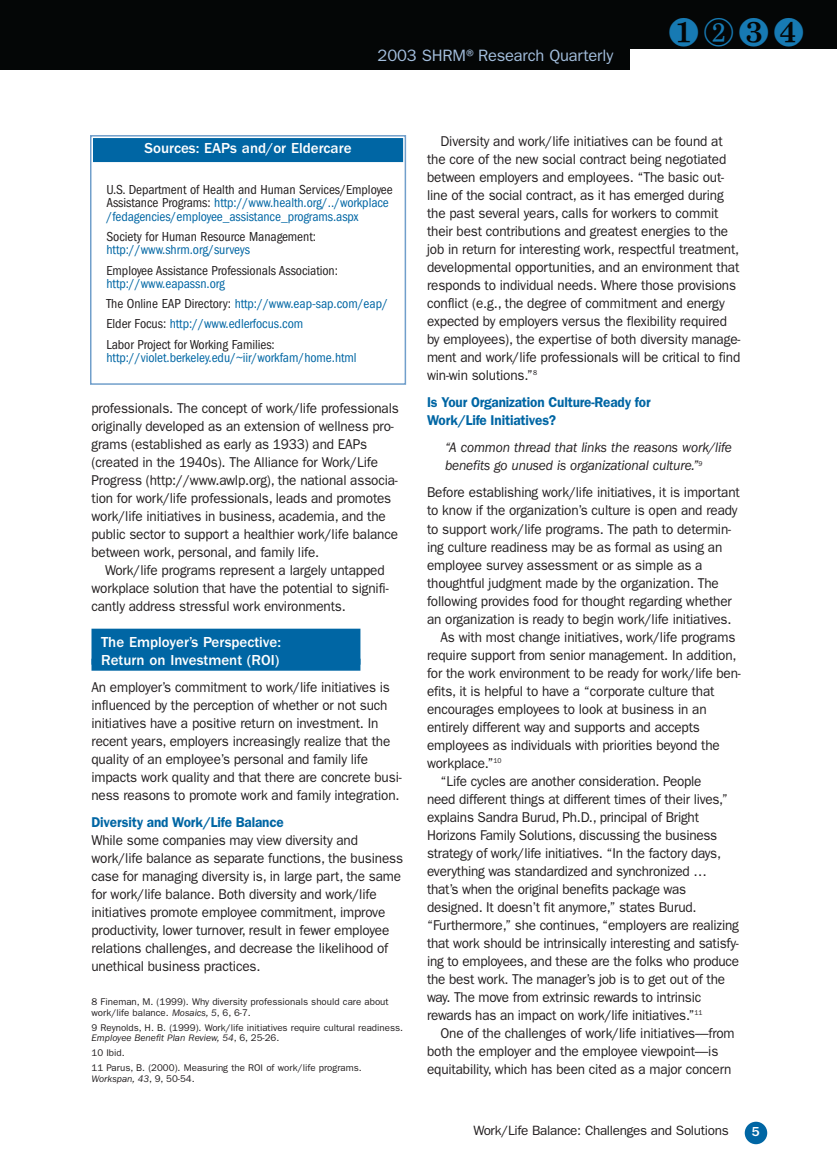
<style>
.page{position:relative;width:837px;height:1175px;background:#fff}
.page>*{position:absolute;margin:0;border:0;box-sizing:border-box;transform-origin:0 0}
.t1{font:39.75px "Monotype Sorts";color:#177ab3}
.t2{font:16.5px "Franklin Gothic";letter-spacing:-.01em;color:#a3bedd}
.t3{font:500 15px/18px "Franklin Gothic";color:#fff}
.t4{font:14.25px/18px "Franklin Gothic";letter-spacing:-.01em;color:#231f20;scale:.95 1}
.t5{font:italic 14.25px/18px "Franklin Gothic";letter-spacing:-.01em;color:#231f20;scale:.95 1}
.t6{font:600 14.25px/18px "Franklin Gothic";letter-spacing:-.01em;color:#0066a4;scale:.95 1}
.t7{font:condensed 13.5px/20.2px "Franklin Gothic";letter-spacing:-.005em;color:#0066a4}
.t8{font:condensed 13.5px "Franklin Gothic";letter-spacing:-.005em;color:#231f20}
.t9{font:13.5px "Franklin Gothic";letter-spacing:-.025em;color:#231f20}
.t10{font:500 13.5px "Franklin Gothic";color:#fff}
.t11{font:9.75px/10.5px "Franklin Gothic";color:#231f20}
.t12{font:italic 9.75px "Franklin Gothic";color:#231f20}
.s1{color:#231f20}
.s2{font-style:italic}
.s3{font-style:normal}
</style>
<div class="page">
<div style="left:0;top:0;width:630px;height:70px;background:#040606"></div>
<div style="left:0;top:0;width:837px;height:49px;background:#040606"></div>
<div style="left:745px;top:1121px;width:22px;height:23px;background:#0066a4;border-radius:50%"></div>
<div style="left:92px;top:628px;width:268px;height:36px;background:#0066a4"></div>
<div style="left:92px;top:658px;width:268px;height:12px;background:#0066a4"></div>
<div style="left:93px;top:138px;width:310px;height:24px;background:#0066a4"></div>
<div style="left:90px;top:135px;width:316px;height:250px;border:2px solid #719fcb"></div>
<p class="t2" style="left:378px;top:50px;width:237px">2003 SHRM®Research Quarterly</p>
<h1 class="t1" style="left:668px;top:14px;width:138px">❶②❸❹</h1>
<p class="t3" style="left:145px;top:140px;width:208px">Sources: EAPs and/or Eldercare</p>
<p class="t7" style="left:106px;top:183px;width:288px;line-height:13.5px"><span class="s1">U.S. Department of Health and Human Services/Employee<br>Assistance Programs:</span> http://www.health.org/../workplace /fedagencies/employee_assistance_programs.aspx</p>
<p class="t8" style="left:106px;top:232px;width:211px">Society for Human Resource Management:</p>
<p class="t7" style="left:106px;top:241px;width:145px">http://www.shrm.org/surveys</p>
<p class="t8" style="left:106px;top:265px;width:233px">Employee Assistance Professionals Association:</p>
<p class="t7" style="left:106px;top:274px;width:283px">http://www.eapassn.org<br><span class="s1">The Online EAP Directory:</span> http://www.eap-sap.com/eap/ <span class="s1">Elder Focus:</span> http://www.edlerfocus.com<br><span class="s1">Labor Project for Working Families:</span></p>
<p class="t7" style="left:106px;top:348px;width:252px">http://violet.berkeley.edu/~iir/workfam/home.html</p>
<p class="t4" style="left:92px;top:400px;width:325px">professionals. The concept of work/life professionals originally developed as an extension of wellness pro&shy;grams (established as early as 1933) and EAPs (created in the 1940s). The Alliance for Work/Life Progress (http://www.awlp.org), the national associa&shy;tion for work/life professionals, leads and promotes work/life initiatives in business, academia, and the public sector to support a healthier work/life balance between work, personal, and family life.</p>
<p class="t4" style="left:92px;top:562px;width:314px;text-indent:14px">Work/life programs represent a largely untapped workplace solution that have the potential to signifi&shy;cantly address stressful work environments.</p>
<p class="t3" style="left:101px;top:634px;width:182px">The Employer’s Perspective:<br>Return on Investment (ROI)</p>
<p class="t4" style="left:92px;top:679px;width:328px">An employer’s commitment to work/life initiatives is influenced by the perception of whether or not such initiatives have a positive return on investment. In recent years, employers increasingly realize that the quality of an employee’s personal and family life impacts work quality and that there are concrete busi&shy;ness reasons to promote work and family integration.</p>
<p class="t6" style="left:92px;top:814px;width:204px">Diversity and Work/Life Balance</p>
<p class="t4" style="left:92px;top:832px;width:330px">While some companies may view diversity and work/life balance as separate functions, the business case for managing diversity is, in large part, the same for work/life balance. Both diversity and work/life initiatives promote employee commitment, improve productivity, lower turnover, result in fewer employee relations challenges, and decrease the likelihood of unethical business practices.</p>
<p class="t11" style="left:92px;top:997px;width:299px">8 Fineman, M. (1999). Why diversity professionals should care about work/life balance. <span class="s2">Mosaics, 5</span>, 6, 6-7.</p>
<p class="t11" style="left:91px;top:1023px;width:313px">9 Reynolds, H. B. (1999). Work/life initiatives require cultural readiness.<br><span class="s2">Employee Benefit Plan Review, 54</span>, 6, 25-26.</p>
<p class="t11" style="left:92px;top:1046px;width:272px;line-height:15px">10 Ibid.<br>11 Parus, B. (2000). Measuring the ROI of work/life programs.</p>
<p class="t12" style="left:92px;top:1075px;width:105px">Workspan, 43<span class="s3">, 9, 50-54.</span></p>
<p class="t4" style="left:427px;top:134px;width:331px;text-indent:14px">Diversity and work/life initiatives can be found at the core of the new social contract being negotiated between employers and employees. “The basic out&shy;line of the social contract, as it has emerged during the past several years, calls for workers to commit their best contributions and greatest energies to the job in return for interesting work, respectful treatment, developmental opportunities, and an environment that responds to individual needs. Where those provisions conflict (e.g., the degree of commitment and energy expected by employers versus the flexibility required by employees), the expertise of both diversity manage&shy;ment and work/life professionals will be critical to find win-win solutions.”<sup>8</sup></p>
<p class="t6" style="left:427px;top:395px;width:237px">Is Your Organization Culture-Ready for<br>Work/Life Initiatives?</p>
<p class="t5" style="left:445px;top:440px;width:304px">“A common thread that links the reasons work/life benefits go unused is organizational culture.”<sup>9</sup></p>
<p class="t4" style="left:427px;top:485px;width:331px">Before establishing work/life initiatives, it is important</p>
<p class="t4" style="left:427px;top:503px;width:328px">to know if the organization’s culture is open and ready</p>
<p class="t4" style="left:427px;top:521px;width:322px">to support work/life programs. The path to determin-</p>
<p class="t4" style="left:427px;top:539px;width:312px">ing culture readiness may be as formal as using an</p>
<p class="t4" style="left:427px;top:557px;width:292px">employee survey assessment or as simple as a</p>
<p class="t4" style="left:427px;top:575px;width:309px">thoughtful judgment made by the organization. The</p>
<p class="t4" style="left:427px;top:593px;width:322px">following provides food for thought regarding whether</p>
<p class="t4" style="left:427px;top:611px;width:322px">an organization is ready to begin work/life initiatives.</p>
<p class="t4" style="left:441px;top:629px;width:312px">As with most change initiatives, work/life programs</p>
<p class="t4" style="left:427px;top:647px;width:327px">require support from senior management. In addition,</p>
<p class="t4" style="left:427px;top:665px;width:332px">for the work environment to be ready for work/life ben-</p>
<p class="t4" style="left:427px;top:683px;width:304px">efits, it is helpful to have a “corporate culture that</p>
<p class="t4" style="left:427px;top:701px;width:296px">encourages employees to look at business in an</p>
<p class="t4" style="left:427px;top:719px;width:289px">entirely different way and supports and accepts</p>
<p class="t4" style="left:427px;top:737px;width:310px">employees as individuals with priorities beyond the</p>
<p class="t4" style="left:427px;top:755px;width:80px">workplace.”<sup>10</sup></p>
<p class="t4" style="left:441px;top:773px;width:276px">“Life cycles are another consideration. People</p>
<p class="t4" style="left:427px;top:791px;width:318px">need different things at different times of their lives,”</p>
<p class="t4" style="left:427px;top:809px;width:288px">explains Sandra Burud, Ph.D., principal of Bright</p>
<p class="t4" style="left:427px;top:827px;width:307px">Horizons Family Solutions, discussing the business</p>
<p class="t4" style="left:427px;top:845px;width:311px">strategy of work/life initiatives. “In the factory days,</p>
<p class="t4" style="left:427px;top:863px;width:296px">everything was standardized and synchronized …</p>
<p class="t4" style="left:427px;top:881px;width:274px">that’s when the original benefits package was</p>
<p class="t4" style="left:427px;top:899px;width:285px">designed. It doesn’t fit anymore,” states Burud.</p>
<p class="t4" style="left:427px;top:917px;width:330px">“Furthermore,” she continues, “employers are realizing</p>
<p class="t4" style="left:427px;top:935px;width:330px">that work should be intrinsically interesting and satisfy-</p>
<p class="t4" style="left:427px;top:953px;width:330px">ing to employees, and these are the folks who produce</p>
<p class="t4" style="left:427px;top:971px;width:315px">the best work. The manager’s job is to get out of the</p>
<p class="t4" style="left:427px;top:989px;width:290px">way. The move from extrinsic rewards to intrinsic</p>
<p class="t4" style="left:427px;top:1007px;width:291px">rewards has an impact on work/life initiatives.”<sup>11</sup></p>
<p class="t4" style="left:441px;top:1025px;width:311px">One of the challenges of work/life initiatives—from</p>
<p class="t4" style="left:427px;top:1043px;width:308px">both the employer and the employee viewpoint—is</p>
<p class="t4" style="left:427px;top:1061px;width:322px">equitability, which has been cited as a major concern</p>
<p class="t9" style="left:473px;top:1126px;width:257px">Work/Life Balance: Challenges and Solutions</p>
<p class="t10" style="left:752px;top:1126px;width:9px">5</p>
</div>
